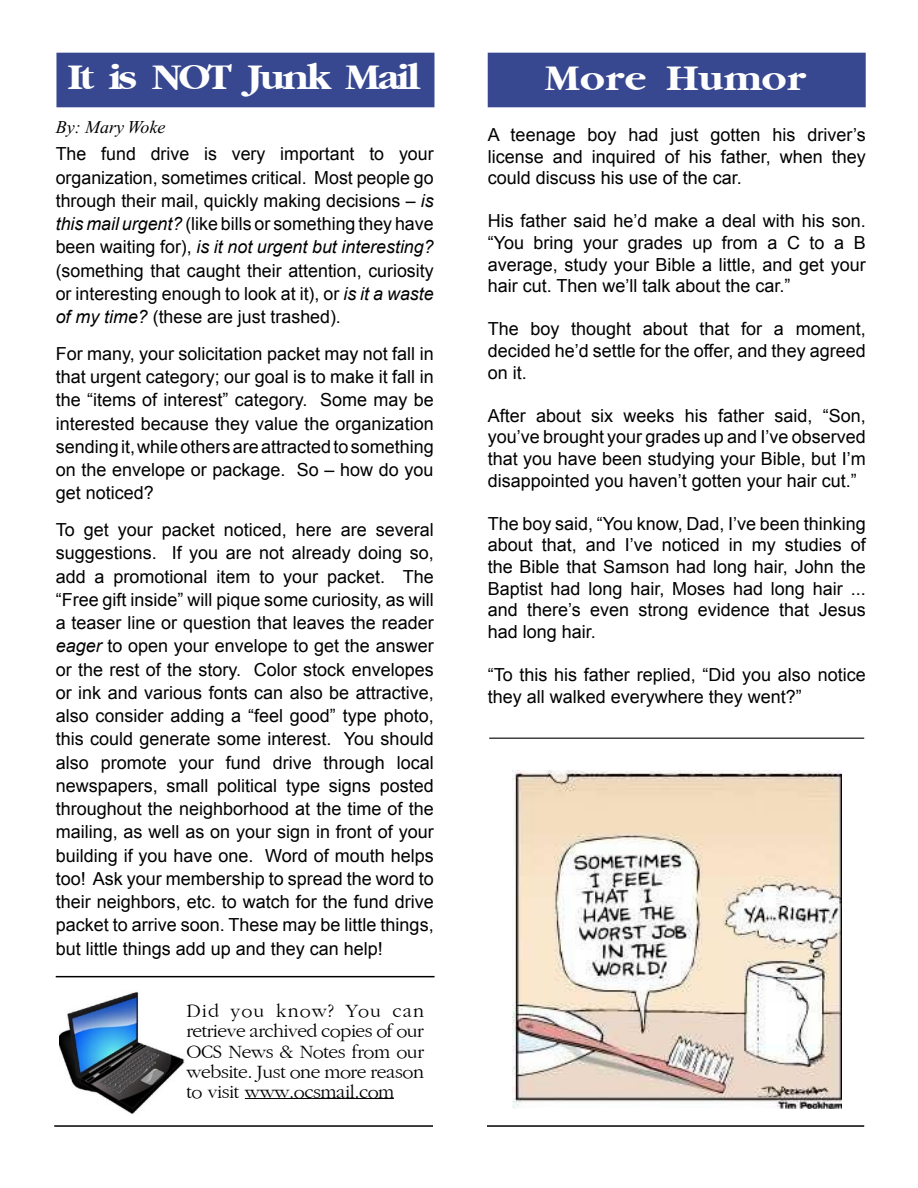
<style>
.page{position:relative;width:918px;height:1188px;background:#fff}
.page>*{position:absolute;margin:0;border:0;box-sizing:border-box;transform-origin:0 0}
.t1{font:700 37.5px "Gatineau";letter-spacing:-.07em;color:#fff;scale:1.1 1}
.t2{font:700 37.5px "Gatineau";color:#fff;scale:1.1 1}
.t3{font:19.5px/20.2px "Gatineau Plain";letter-spacing:-.02em;color:#000;text-align:justify}
.t4{font:18px/23.2px "Arial";color:#000;text-align:justify}
.t5{font:italic 18px "Times New Roman";color:#000}
.s1{font-style:italic}
</style>
<div class="page">
<div style="left:489px;top:54px;width:376px;height:52px;background:#384890"></div>
<div style="left:488px;top:53px;width:378px;height:54px;border:2px solid #384890"></div>
<div style="left:58px;top:54px;width:375px;height:52px;background:#384890"></div>
<div style="left:56px;top:53px;width:378px;height:54px;border:2px solid #384890"></div>
<hr style="left:54px;top:1125px;width:810px;height:2px;background:#000">
<div style="left:434px;top:1118px;width:53px;height:16px;background:#fff"></div>
<img style="left:60px;top:990px;width:125px;height:124px">
<hr style="left:56px;top:976px;width:379px;height:1px;background:#000">
<hr style="left:245px;top:1098px;width:149px;height:1px;background:#000">
<img style="left:512px;top:770px;width:329px;height:338px">
<hr style="left:489px;top:738px;width:375px;height:1px;background:#000">
<p class="t1" style="left:68px;top:58px;width:321px">It is NOT Junk Mail</p>
<p class="t5" style="left:56px;top:117px;width:111px">By: Mary Woke</p>
<p class="t4" style="left:56px;top:143px;width:380px">The fund drive is very important to your organization, sometimes critical. Most people go through their mail, quickly making decisions – <span class="s1">is this mail urgent?</span> (like bills or something they have been waiting for), <span class="s1">is it not urgent but interesting? </span>(something that caught their attention, curiosity or interesting enough to look at it), or <span class="s1">is it a waste of my time?</span> (these are just trashed).</p>
<p class="t4" style="left:56px;top:342px;width:379px">For many, your solicitation packet may not fall in that urgent category; our goal is to make it fall in the “items of interest” category. Some may be interested because they value the organization sending it, while others are attracted to something on the envelope or package. So – how do you get noticed?</p>
<p class="t4" style="left:56px;top:518px;width:380px">To get your packet noticed, here are several suggestions. If you are not already doing so, add a promotional item to your packet. The “Free gift inside” will pique some curiosity, as will a teaser line or question that leaves the reader <span class="s1">eager</span> to open your envelope to get the answer or the rest of the story. Color stock envelopes or ink and various fonts can also be attractive, also consider adding a “feel good” type photo, this could generate some interest. You should also promote your fund drive through local newspapers, small political type signs posted throughout the neighborhood at the time of the mailing, as well as on your sign in front of your building if you have one. Word of mouth helps too! Ask your membership to spread the word to their neighbors, etc. to watch for the fund drive packet to arrive soon. These may be little things, but little things add up and they can help!</p>
<p class="t3" style="left:186px;top:1001px;width:239px">Did you know? You can retrieve archived copies of our OCS News &amp; Notes from our website. Just one more reason to visit www.ocsmail.com</p>
<p class="t2" style="left:545px;top:58px;width:239px">More Humor</p>
<p class="t4" style="left:488px;top:124px;width:380px;line-height:21.6px">A teenage boy had just gotten his driver’s license and inquired of his father, when they could discuss his use of the car.</p>
<p class="t4" style="left:488px;top:210px;width:379px;line-height:21.6px">His father said he’d make a deal with his son. “You bring your grades up from a C to a B average, study your Bible a little, and get your hair cut. Then we’ll talk about the car.”</p>
<p class="t4" style="left:488px;top:318px;width:379px;line-height:21.6px">The boy thought about that for a moment, decided he’d settle for the offer, and they agreed on it.</p>
<p class="t4" style="left:488px;top:405px;width:379px;line-height:21.6px">After about six weeks his father said, “Son, you’ve brought your grades up and I’ve observed that you have been studying your Bible, but I’m disappointed you haven’t gotten your hair cut.”</p>
<p class="t4" style="left:488px;top:513px;width:379px;line-height:21.6px">The boy said, “You know, Dad, I’ve been thinking about that, and I’ve noticed in my studies of the Bible that Samson had long hair, John the Baptist had long hair, Moses had long hair ... and there’s even strong evidence that Jesus had long hair.</p>
<p class="t4" style="left:488px;top:664px;width:379px;line-height:21.6px">“To this his father replied, “Did you also notice they all walked everywhere they went?”</p>
</div>
